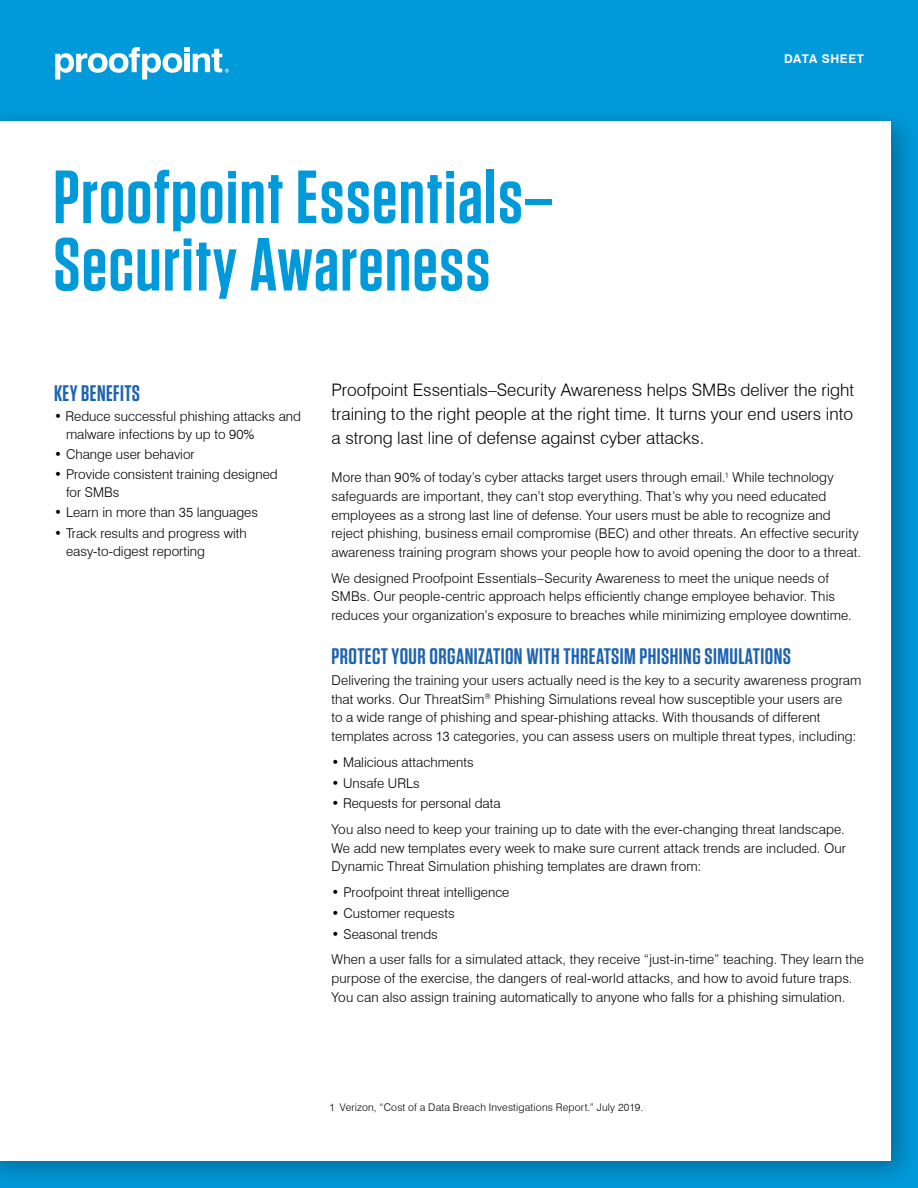
<style>
.page{position:relative;width:918px;height:1188px;background:#009ada}
.page>*{position:absolute;margin:0;border:0;box-sizing:border-box;transform-origin:0 0}
.t1{font:600 75px/67.5px "Tungsten";letter-spacing:.02em;color:#009ada}
.t2{font:600 22.5px "Tungsten";letter-spacing:.02em;color:#1e63af}
.t3{font:300 17.25px/24px "Swiss 721 BT";color:#000;text-align:justify}
.t4{font:300 13.5px/18.8px "Swiss 721 BT";letter-spacing:.005em;color:#000}
.t5{font:700 12px "Swiss 721 BT";letter-spacing:.05em;color:#fff}
.t6{font:300 10.5px "Swiss 721 BT";letter-spacing:.015em;color:#000}
</style>
<div class="page">
<div style="left:0;top:105px;width:918px;height:1083px;background:#000;opacity:.3"></div>
<div style="left:0;top:122px;width:891px;height:1039px;background:#fff"></div>
<svg style="left:55px;top:47px;width:174px;height:33px"></svg>
<h1 class="t1" style="left:53px;top:165px;width:500px">Proofpoint Essentials–<br>Security Awareness</h1>
<p class="t5" style="left:784px;top:51px;width:81px">DATA SHEET</p>
<h2 class="t2" style="left:54px;top:381px;width:88px">KEY BENEFITS</h2>
<p class="t4" style="left:66px;top:407px;width:237px;line-height:18px;text-indent:-12px">• Reduce successful phishing attacks and malware infections by up to 90%</p>
<p class="t4" style="left:54px;top:445px;width:142px">• Change user behavior</p>
<p class="t4" style="left:66px;top:465px;width:213px;line-height:18px;text-indent:-12px">• Provide consistent training designed for SMBs</p>
<p class="t4" style="left:54px;top:503px;width:206px">• Learn in more than 35 languages</p>
<p class="t4" style="left:66px;top:524px;width:182px;line-height:18px;text-indent:-12px">• Track results and progress with easy‑to‑digest reporting</p>
<p class="t3" style="left:332px;top:378px;width:524px">Proofpoint Essentials–Security Awareness helps SMBs deliver the right training to the right people at the right time. It turns your end users into a strong last line of defense against cyber attacks.</p>
<p class="t4" style="left:331px;top:468px;width:531px">More than 90% of today’s cyber attacks target users through email.<sup>1</sup> While technology safeguards are important, they can’t stop everything. That’s why you need educated employees as a strong last line of defense. Your users must be able to recognize and reject phishing, business email compromise (BEC) and other threats. An effective security awareness training program shows your people how to avoid opening the door to a threat.</p>
<p class="t4" style="left:331px;top:568px;width:522px">We designed Proofpoint Essentials–Security Awareness to meet the unique needs of<br>SMBs. Our people-centric approach helps efficiently change employee behavior. This reduces your organization’s exposure to breaches while minimizing employee downtime.</p>
<h2 class="t2" style="left:332px;top:644px;width:461px">PROTECT YOUR ORGANIZATION WITH THREATSIM PHISHING SIMULATIONS</h2>
<p class="t4" style="left:332px;top:671px;width:531px">Delivering the training your users actually need is the key to a security awareness program that works. Our ThreatSim<sup>®</sup> Phishing Simulations reveal how susceptible your users are<br>to a wide range of phishing and spear-phishing attacks. With thousands of different templates across 13 categories, you can assess users on multiple threat types, including:</p>
<p class="t4" style="left:332px;top:752px;width:144px">• Malicious attachments</p>
<p class="t4" style="left:332px;top:773px;width:90px">• Unsafe URLs</p>
<p class="t4" style="left:332px;top:791px;width:515px;line-height:25.5px">• Requests for personal data<br>You also need to keep your training up to date with the ever-changing threat landscape.</p>
<p class="t4" style="left:332px;top:838px;width:516px">We add new templates every week to make sure current attack trends are included. Our<br>Dynamic Threat Simulation phishing templates are drawn from:</p>
<p class="t4" style="left:332px;top:883px;width:179px">• Proofpoint threat intelligence</p>
<p class="t4" style="left:332px;top:904px;width:125px">• Customer requests</p>
<p class="t4" style="left:332px;top:921px;width:534px;line-height:25.5px">• Seasonal trends<br>When a user falls for a simulated attack, they receive “just-in-time” teaching. They learn the</p>
<p class="t4" style="left:332px;top:969px;width:523px">purpose of the exercise, the dangers of real-world attacks, and how to avoid future traps.<br>You can also assign training automatically to anyone who falls for a phishing simulation.</p>
<p class="t6" style="left:329px;top:1101px;width:315px">1 Verizon, “Cost of a Data Breach Investigations Report.” July 2019.</p>
</div>
